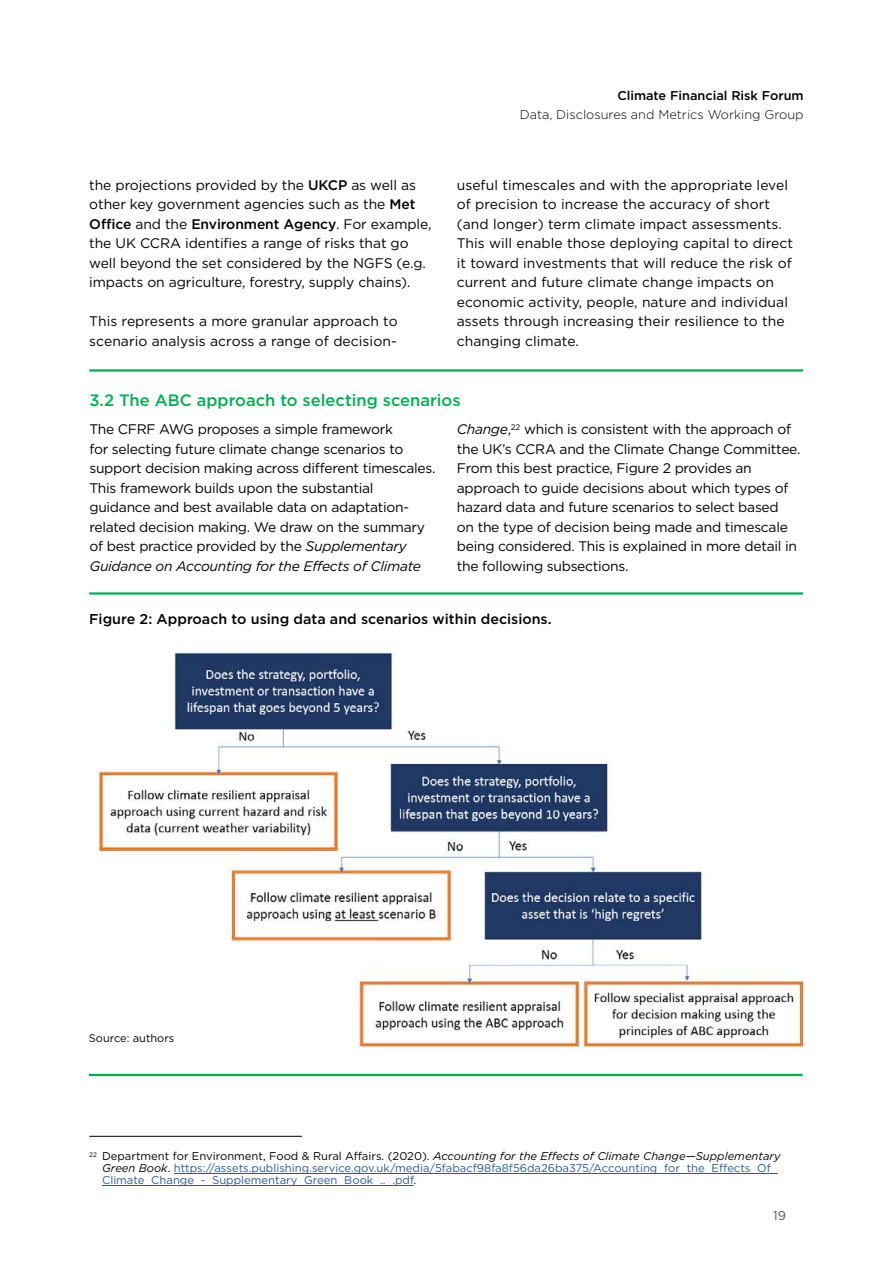
<style>
.page{position:relative;width:893px;height:1263px;background:#fff}
.page>*{position:absolute;margin:0;border:0;box-sizing:border-box;transform-origin:0 0}
.t1{font:500 16.5px "Gotham";color:#00b050}
.t2{font:500 14.25px "Gotham";color:#000}
.t3{font:13.8px/19.5px "Gotham";letter-spacing:-.02em;color:#000}
.t4{font:13.8px/19.5px "Gotham";letter-spacing:.005em;color:#000}
.t5{font:italic 13.8px "Gotham";letter-spacing:-.02em;color:#000}
.t6{font:300 12.75px "Gotham";color:#000}
.t7{font:500 12.75px "Gotham";color:#000}
.t8{font:12.75px "Gotham";color:#545758}
.t9{font:11.25px/12px "Gotham";color:#275b9b}
.t10{font:10.95px "Gotham";color:#000}
.s1{font-weight:500}
.s2{font-style:italic}
.s3{color:#000}
.s4{font-style:italic;color:#000}
</style>
<div class="page">
<hr style="left:89px;top:1074px;width:714px;height:2px;background:#00b050">
<hr style="left:89px;top:592px;width:714px;height:3px;background:#00b050">
<hr style="left:89px;top:369px;width:714px;height:3px;background:#00b050">
<hr style="left:89px;top:1136px;width:213px;height:1px;background:#000">
<hr style="left:174px;top:1173px;width:604px;height:1px;background:#275b9b">
<hr style="left:102px;top:1185px;width:312px;height:1px;background:#275b9b">
<img style="left:96px;top:652px;width:708px;height:398px">
<p class="t3" style="left:89px;top:175px;width:344px">the projections provided by the <span class="s1">UKCP</span> as well as other key government agencies such as the <span class="s1">Met Ofce</span> and the <span class="s1">Environment Agency</span>. For example, the UK CCRA identifes a range of risks that go well beyond the set considered by the NGFS (e.g. impacts on agriculture, forestry, supply chains).</p>
<p class="t4" style="left:89px;top:312px;width:310px">This represents a more granular approach to scenario analysis across a range of decision-</p>
<p class="t7" style="left:617px;top:87px;width:188px">Climate Financial Risk Forum</p>
<p class="t6" style="left:520px;top:106px;width:285px">Data, Disclosures and Metrics Working Group</p>
<p class="t4" style="left:457px;top:175px;width:338px">useful timescales and with the appropriate level of precision to increase the accuracy of short (and longer) term climate impact assessments.<br>This will enable those deploying capital to direct it toward investments that will reduce the risk of current and future climate change impacts on economic activity, people, nature and individual assets through increasing their resilience to the changing climate.</p>
<p class="t1" style="left:89px;top:390px;width:373px">3.2 The ABC approach to selecting scenarios</p>
<p class="t3" style="left:89px;top:419px;width:305px">The CFRF AWG proposes a simple framework</p>
<p class="t3" style="left:457px;top:419px;width:336px"><span class="s2">Change</span>,<sup>22</sup> which is consistent with the approach of</p>
<p class="t3" style="left:89px;top:439px;width:316px">for selecting future climate change scenarios to</p>
<p class="t3" style="left:457px;top:439px;width:345px">the UK’s CCRA and the Climate Change Committee.</p>
<p class="t3" style="left:89px;top:458px;width:348px">support decision making across different timescales.</p>
<p class="t3" style="left:457px;top:458px;width:296px">From this best practice, Figure 2 provides an</p>
<p class="t3" style="left:89px;top:478px;width:286px">This framework builds upon the substantial</p>
<p class="t3" style="left:457px;top:478px;width:333px">approach to guide decisions about which types of</p>
<p class="t3" style="left:89px;top:497px;width:321px">guidance and best available data on adaptation-</p>
<p class="t3" style="left:457px;top:497px;width:323px">hazard data and future scenarios to select based</p>
<p class="t3" style="left:89px;top:517px;width:337px">related decision making. We draw on the summary</p>
<p class="t3" style="left:457px;top:517px;width:333px">on the type of decision being made and timescale</p>
<p class="t3" style="left:89px;top:536px;width:319px">of best practice provided by the <span class="s2">Supplementary</span></p>
<p class="t3" style="left:457px;top:536px;width:342px">being considered. This is explained in more detail in</p>
<p class="t5" style="left:89px;top:557px;width:333px">Guidance on Accounting for the Effects of Climate</p>
<p class="t3" style="left:457px;top:556px;width:173px">the following subsections.</p>
<p class="t2" style="left:89px;top:610px;width:464px">Figure 2: Approach to using data and scenarios within decisions.</p>
<p class="t10" style="left:89px;top:1031px;width:87px">Source: authors</p>
<p class="t9" style="left:102px;top:1150px;width:680px;text-indent:-13px"><sup>22</sup> <span class="s3">Department for Environment, Food &amp; Rural Afairs. (2020).</span> <span class="s4">Accounting for the Efects of Climate Change—Supplementary<br>Green Book</span><span class="s3">.</span> https://assets.publishing.service.gov.uk/media/5fabacf98fa8f56da26ba375/Accounting_for_the_Efects_Of_<br>Climate_Change_-_Supplementary_Green_Book_.._.pdf<span class="s3">.</span></p>
<p class="t8" style="left:773px;top:1207px;width:14px">19</p>
</div>
